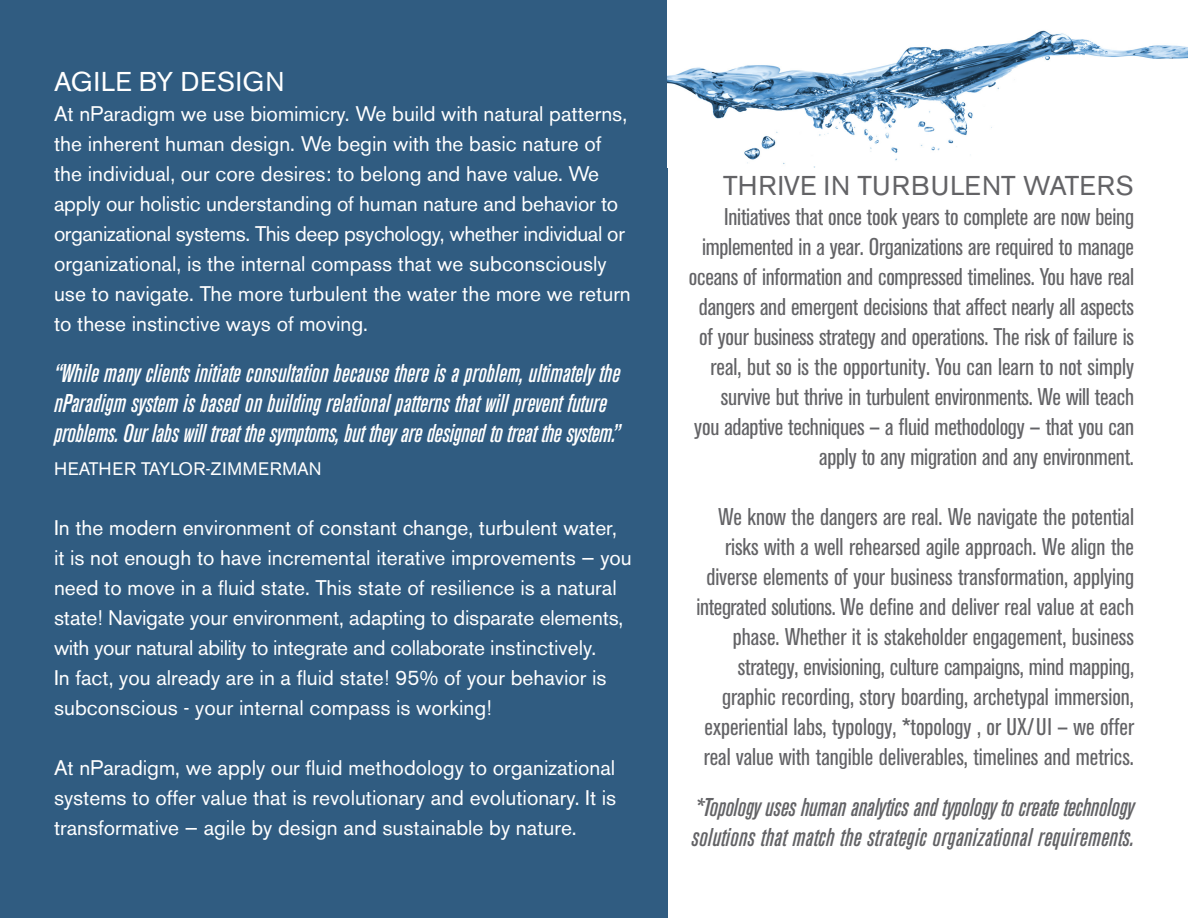
<style>
.page{position:relative;width:1188px;height:918px;background:#fff}
.page>*{position:absolute;margin:0;border:0;box-sizing:border-box;transform-origin:0 0}
.t1{font:27px "Akzidenz Grotesk BE";letter-spacing:.04em;color:#636366}
.t2{font:27px "Akzidenz Grotesk BE";letter-spacing:.02em;color:#fff}
.t3{font:italic 500 condensed 25.5px/30px "Akzidenz Grotesk BE";color:#fff}
.t4{font:italic 500 condensed 25.5px/30px "Akzidenz Grotesk BE";letter-spacing:.01em;color:#636366}
.t5{font:condensed 24px/30px "Akzidenz Grotesk BE";letter-spacing:-.01em;color:#636366;text-align:right}
.t6{font:21px/30px "Akzidenz Grotesk BE";color:#fff}
.t7{font:18px "Akzidenz Grotesk BE";letter-spacing:.02em;color:#fff}
</style>
<div class="page">
<div style="left:0;top:0;width:668px;height:918px;background:#305c81"></div>
<img style="left:668px;top:30px;width:520px;height:138px">
<p class="t2" style="left:54px;top:65px;width:232px">AGILE BY DESIGN</p>
<p class="t6" style="left:54px;top:98px;width:578px">At nParadigm we use biomimicry. We build with natural patterns, the inherent human design. We begin with the basic nature of the individual, our core desires: to belong and have value. We apply our holistic understanding of human nature and behavior to organizational systems. This deep psychology, whether individual or organizational, is the internal compass that we subconsciously use to navigate. The more turbulent the water the more we return to these instinctive ways of moving.</p>
<p class="t3" style="left:54px;top:358px;width:568px">“While many clients initiate consultation because there is a problem, ultimately the nParadigm system is based on building relational patterns that will prevent future problems. Our labs will treat the symptoms, but they are designed to treat the system.”</p>
<p class="t7" style="left:54px;top:458px;width:269px">HEATHER TAYLOR-ZIMMERMAN</p>
<p class="t6" style="left:54px;top:512px;width:579px">In the modern environment of constant change, turbulent water, it is not enough to have incremental iterative improvements — you need to move in a fluid state. This state of resilience is a natural state! Navigate your environment, adapting to disparate elements, with your natural ability to integrate and collaborate instinctively.<br>In fact, you already are in a fluid state! 95% of your behavior is subconscious - your internal compass is working!</p>
<p class="t6" style="left:54px;top:752px;width:564px;text-align:justify">At nParadigm, we apply our fluid methodology to organizational systems to offer value that is revolutionary and evolutionary. It is transformative — agile by design and sustainable by nature.</p>
<p class="t1" style="left:723px;top:170px;width:412px">THRIVE IN TURBULENT WATERS</p>
<p class="t5" style="left:689px;top:203px;width:447px">Initiatives that once took years to complete are now being implemented in a year. Organizations are required to manage oceans of information and compressed timelines. You have real dangers and emergent decisions that affect nearly all aspects of your business strategy and operations. The risk of failure is real, but so is the opportunity. You can learn to not simply survive but thrive in turbulent environments. We will teach<br>you adaptive techniques — a fluid methodology — that you can apply to any migration and any environment.</p>
<p class="t5" style="left:706px;top:503px;width:429px">We know the dangers are real. We navigate the potential risks with a well rehearsed agile approach. We align the diverse elements of your business transformation, applying</p>
<p class="t5" style="left:696px;top:593px;width:439px">integrated solutions. We define and deliver real value at each</p>
<p class="t5" style="left:704px;top:623px;width:432px">phase. Whether it is stakeholder engagement, business strategy, envisioning, culture campaigns, mind mapping, graphic recording, story boarding, archetypal immersion, experiential labs, typology, *topology , or UX/UI — we offer real value with tangible deliverables, timelines and metrics.</p>
<p class="t4" style="left:691px;top:793px;width:444px">*Topology uses human analytics and typology to create technology solutions that match the strategic organizational requirements.</p>
</div>
